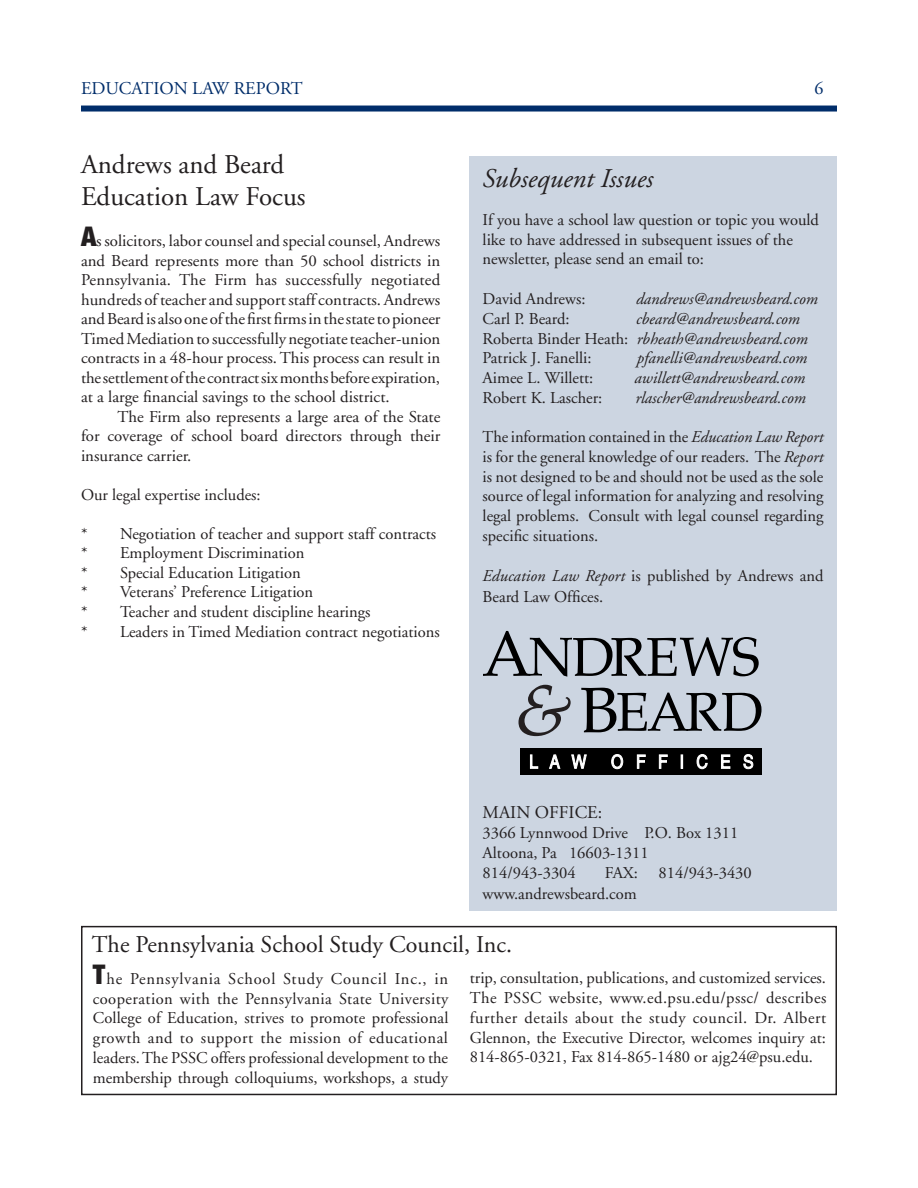
<style>
.page{position:relative;width:918px;height:1188px;background:#fff}
.page>*{position:absolute;margin:0;border:0;box-sizing:border-box;transform-origin:0 0}
.t1{font:27px/32.4px "Adobe Garamond";color:#231f20}
.t2{font:italic 27px "Adobe Garamond";color:#231f20}
.t3{font:24px "Adobe Garamond";color:#231f20}
.t4{font:18px "Adobe Garamond";color:#002d6a}
.t5{font:18px "Adobe Garamond";color:#231f20}
.t6{font:16.5px/19.8px "Adobe Garamond";color:#231f20;text-align:justify}
.t7{font:italic 16.5px/19.8px "Adobe Garamond";color:#231f20}
.s1{font-family:"Helvetica Neue";font-weight:900;font-stretch:condensed;font-size:27px}
.s2{font-style:normal}
.s3{font-style:italic}
</style>
<div class="page">
<div style="left:81px;top:926px;width:756px;height:169px;border:2px solid #231f20"></div>
<div style="left:470px;top:156px;width:367px;height:754px;background:#ccd5e1"></div>
<div style="left:81px;top:106px;width:756px;height:6px;background:#002d6a"></div>
<svg style="left:483px;top:631px;width:276px;height:46px"></svg>
<svg style="left:581px;top:688px;width:181px;height:44px"></svg>
<svg style="left:519px;top:685px;width:52px;height:51px"></svg>
<div style="left:520px;top:748px;width:241px;height:27px;background:#000"></div>
<svg style="left:530px;top:754px;width:8px;height:15px"></svg>
<svg style="left:549px;top:754px;width:12px;height:15px"></svg>
<svg style="left:571px;top:754px;width:16px;height:15px"></svg>
<svg style="left:611px;top:754px;width:12px;height:15px"></svg>
<svg style="left:637px;top:754px;width:9px;height:15px"></svg>
<svg style="left:659px;top:754px;width:9px;height:15px"></svg>
<svg style="left:681px;top:755px;width:2px;height:14px"></svg>
<svg style="left:697px;top:754px;width:11px;height:15px"></svg>
<svg style="left:721px;top:754px;width:9px;height:15px"></svg>
<svg style="left:743px;top:754px;width:10px;height:15px"></svg>
<p class="t4" style="left:81px;top:79px;width:223px">EDUCATION LAW REPORT</p>
<p class="t4" style="left:814px;top:79px;width:10px">6</p>
<h1 class="t1" style="left:81px;top:149px;width:226px">Andrews and Beard<br>Education Law Focus</h1>
<p class="t6" style="left:81px;top:232px;width:361px"><span class="s1">A</span>s solicitors, labor counsel and special counsel, Andrews and Beard represents more than 50 school districts in Pennsylvania. The Firm has successfully negotiated hundreds of teacher and support staff contracts. Andrews and Beard is also one of the first firms in the state to pioneer Timed Mediation to successfully negotiate teacher-union contracts in a 48-hour process. This process can result in the settlement of the contract six months before expiration, at a large financial savings to the school district.</p>
<p class="t6" style="left:81px;top:407px;width:361px;text-indent:36px">The Firm also represents a large area of the State for coverage of school board directors through their insurance carrier.</p>
<p class="t6" style="left:81px;top:485px;width:181px">Our legal expertise includes:</p>
<p class="t6" style="left:81px;top:524px;width:360px;text-align:left">* Negotiation of teacher and support staff contracts * Employment Discrimination<br>* Special Education Litigation<br>* Veterans’ Preference Litigation<br>* Teacher and student discipline hearings<br>* Leaders in Timed Mediation contract negotiations</p>
<h1 class="t2" style="left:483px;top:164px;width:172px">Subsequent Issues</h1>
<p class="t6" style="left:483px;top:210px;width:338px;text-align:left">If you have a school law question or topic you would like to have addressed in subsequent issues of the newsletter, please send an email to:</p>
<p class="t6" style="left:483px;top:289px;width:104px">David Andrews:</p>
<p class="t7" style="left:636px;top:289px;width:183px">dandrews@andrewsbeard.com</p>
<p class="t6" style="left:483px;top:309px;width:89px">Carl P. Beard:</p>
<p class="t7" style="left:483px;top:309px;width:327px;text-indent:153px">cbeard@andrewsbeard.com<br><span class="s2">Roberta Binder Heath:</span> rbheath@andrewsbeard.com<br><span class="s2">Patrick J. Fanelli:</span></p>
<p class="t7" style="left:637px;top:349px;width:172px">pfanelli@andrewsbeard.com</p>
<p class="t6" style="left:483px;top:369px;width:112px">Aimee L. Willett:</p>
<p class="t7" style="left:635px;top:369px;width:172px">awillett@andrewsbeard.com</p>
<p class="t6" style="left:483px;top:388px;width:121px">Robert K. Lascher:</p>
<p class="t7" style="left:635px;top:388px;width:172px">rlascher@andrewsbeard.com</p>
<p class="t6" style="left:483px;top:427px;width:342px">The information contained in the <span class="s3">Education Law Report </span>is for the general knowledge of our readers. The <span class="s3">Report </span>is not designed to be and should not be used as the sole source of legal information for analyzing and resolving legal problems. Consult with legal counsel regarding specific situations.</p>
<p class="t6" style="left:483px;top:565px;width:342px;line-height:21.6px"><span class="s3">Education Law Report</span> is published by Andrews and<br>Beard Law Offices.</p>
<p class="t5" style="left:483px;top:803px;width:121px">MAIN OFFICE:</p>
<p class="t6" style="left:483px;top:823px;width:257px;text-align:left">3366 Lynnwood Drive P.O. Box 1311<br>Altoona, Pa 16603-1311<br>814/943-3304</p>
<p class="t6" style="left:605px;top:863px;width:35px">FAX:</p>
<p class="t6" style="left:659px;top:863px;width:95px">814/943-3430</p>
<p class="t6" style="left:483px;top:884px;width:156px">www.andrewsbeard.com</p>
<h2 class="t3" style="left:92px;top:931px;width:422px">The Pennsylvania School Study Council, Inc.</h2>
<p class="t6" style="left:93px;top:969px;width:357px"><span class="s1">T</span>he Pennsylvania School Study Council Inc., in cooperation with the Pennsylvania State University College of Education, strives to promote professional growth and to support the mission of educational leaders. The PSSC offers professional development to the membership through colloquiums, workshops, a study</p>
<p class="t6" style="left:470px;top:968px;width:358px">trip, consultation, publications, and customized services.<br>The PSSC website, www.ed.psu.edu/pssc/ describes further details about the study council. Dr. Albert Glennon, the Executive Director, welcomes inquiry at:<br>814-865-0321, Fax 814-865-1480 or ajg24@psu.edu.</p>
</div>
